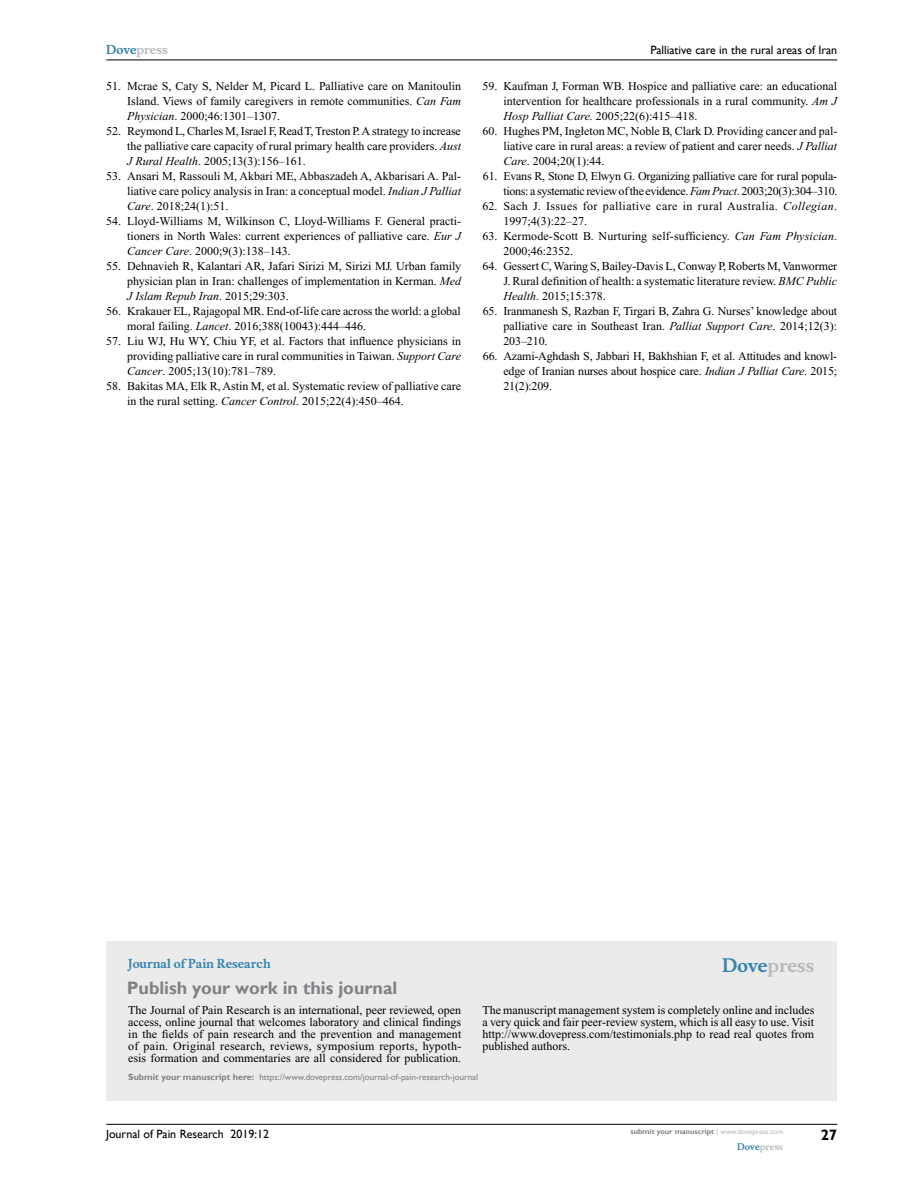
<style>
.page{position:relative;width:918px;height:1188px;background:#fff}
.page>*{position:absolute;margin:0;border:0;box-sizing:border-box;transform-origin:0 0}
.t1{font:700 18px "Gill Sans";color:#808285}
.t2{font:700 18px "Musee";color:#b8babc}
.t3{font:700 15px "Gill Sans";color:#000}
.t4{font:12px/15px "Times New Roman";color:#000;text-align:justify}
.t5{font:12px/15px "Times New Roman";letter-spacing:-.025em;color:#000;text-align:right}
.t6{font:12px/15px "Times New Roman";letter-spacing:.035em;color:#000}
.t7{font:12px "Gill Sans";color:#000}
.t8{font:700 12px "Musee";color:#3785ad}
.t9{font:700 12px "Musee";color:#b8babc}
.t10{font:9px "Gill Sans";color:#808285}
.t11{font:700 9px "Musee";color:#b8babc}
.t12{font:700 7.5px "Gill Sans";color:#808285}
.s1{color:#3785ad}
.s2{font-style:italic}
.s3{font-weight:700}
.s4{font-weight:400;color:#b8babc}
</style>
<div class="page">
<div style="left:106px;top:941px;width:731px;height:159px;background:#ebebec"></div>
<hr style="left:106px;top:1124px;width:731px;height:1px;background:#000">
<hr style="left:106px;top:60px;width:731px;height:1px;background:#000">
<p class="t9" style="left:106px;top:43px;width:63px"><span class="s1">Dove</span>press</p>
<p class="t4" style="left:127px;top:79px;width:335px;text-indent:-21px">51. Mcrae S, Caty S, Nelder M, Picard L. Palliative care on Manitoulin Island. Views of family caregivers in remote communities. <span class="s2">Can Fam Physician</span>. 2000;46:1301–1307.</p>
<p class="t4" style="left:127px;top:124px;width:335px;text-indent:-21px">52. Reymond L, Charles M, Israel F, Read T, Treston P. A strategy to increase the palliative care capacity of rural primary health care providers. <span class="s2">Aust J Rural Health</span>. 2005;13(3):156–161.</p>
<p class="t4" style="left:127px;top:169px;width:335px;text-indent:-21px">53. Ansari M, Rassouli M, Akbari ME, Abbaszadeh A, Akbarisari A. Pal&shy;liative care policy analysis in Iran: a conceptual model. <span class="s2">Indian J Palliat Care</span>. 2018;24(1):51.</p>
<p class="t4" style="left:127px;top:214px;width:335px;text-indent:-21px">54. Lloyd-Williams M, Wilkinson C, Lloyd-Williams F. General practi&shy;tioners in North Wales: current experiences of palliative care. <span class="s2">Eur J Cancer Care</span>. 2000;9(3):138–143.</p>
<p class="t4" style="left:127px;top:259px;width:335px;text-indent:-21px">55. Dehnavieh R, Kalantari AR, Jafari Sirizi M, Sirizi MJ. Urban family physician plan in Iran: challenges of implementation in Kerman. <span class="s2">Med J Islam Repub Iran</span>. 2015;29:303.</p>
<p class="t4" style="left:127px;top:304px;width:335px;text-indent:-21px">56. Krakauer EL, Rajagopal MR. End-of-life care across the world: a global moral failing. <span class="s2">Lancet</span>. 2016;388(10043):444–446.</p>
<p class="t4" style="left:127px;top:334px;width:335px;text-indent:-21px">57. Liu WJ, Hu WY, Chiu YF, et al. Factors that influence physicians in providing palliative care in rural communities in Taiwan. <span class="s2">Support Care Cancer</span>. 2005;13(10):781–789.</p>
<p class="t4" style="left:127px;top:379px;width:335px;text-indent:-21px">58. Bakitas MA, Elk R, Astin M, et al. Systematic review of palliative care in the rural setting. <span class="s2">Cancer Control</span>. 2015;22(4):450–464.</p>
<p class="t7" style="left:650px;top:43px;width:188px">Palliative care in the rural areas of Iran</p>
<p class="t4" style="left:503px;top:79px;width:335px;text-indent:-21px">59. Kaufman J, Forman WB. Hospice and palliative care: an educational intervention for healthcare professionals in a rural community. <span class="s2">Am J Hosp Palliat Care.</span> 2005;22(6):415–418.</p>
<p class="t4" style="left:503px;top:124px;width:335px;text-indent:-21px">60. Hughes PM, Ingłeton MC, Noble B, Clark D. Providing cancer and pal&shy;liative care in rural areas: a review of patient and carer needs. <span class="s2">J Palliat Care</span>. 2004;20(1):44.</p>
<p class="t5" style="left:483px;top:169px;width:356px">61. Evans R, Stone D, Elwyn G. Organizing palliative care for rural popula&shy;tions: a systematic review of the evidence. <span class="s2">Fam Pract</span>. 2003;20(3):304–310.</p>
<p class="t6" style="left:503px;top:199px;width:335px;text-indent:-21px">62. Sach J. Issues for palliative care in rural Australia. <span class="s2">Collegian</span>.<br>1997;4(3):22–27.</p>
<p class="t4" style="left:503px;top:229px;width:335px;text-indent:-21px">63. Kermode-Scott B. Nurturing self-sufficiency. <span class="s2">Can Fam Physician</span>.<br>2000;46:2352.</p>
<p class="t4" style="left:503px;top:259px;width:335px;text-indent:-21px">64. Gessert C, Waring S, Bailey-Davis L, Conway P, Roberts M, Vanwormer J. Rural definition of health: a systematic literature review. <span class="s2">BMC Public Health</span>. 2015;15:378.</p>
<p class="t4" style="left:503px;top:304px;width:335px;text-indent:-21px">65. Iranmanesh S, Razban F, Tirgari B, Zahra G. Nurses’ knowledge about palliative care in Southeast Iran. <span class="s2">Palliat Support Care</span>. 2014;12(3):<br>203–210.</p>
<p class="t4" style="left:503px;top:349px;width:335px;text-indent:-20px">66. Azami-Aghdash S, Jabbari H, Bakhshian F, et al. Attitudes and knowl&shy;edge of Iranian nurses about hospice care. <span class="s2">Indian J Palliat Care</span>. 2015; 21(2):209.</p>
<p class="t8" style="left:128px;top:956px;width:144px">Journal of Pain Research</p>
<h1 class="t1" style="left:127px;top:977px;width:272px">Publish your work in this journal</h1>
<h1 class="t2" style="left:722px;top:955px;width:94px"><span class="s1">Dove</span>press</h1>
<p class="t4" style="left:128px;top:1004px;width:335px;line-height:12px">The Journal of Pain Research is an international, peer reviewed, open access, online journal that welcomes laboratory and clinical findings in the fields of pain research and the prevention and management of pain. Original research, reviews, symposium reports, hypoth&shy;esis formation and commentaries are all considered for publication.</p>
<p class="t4" style="left:482px;top:1004px;width:334px;line-height:12px">The manuscript management system is completely online and includes a very quick and fair peer-review system, which is all easy to use. Visit http://www.dovepress.com/testimonials.php to read real quotes from published authors.</p>
<p class="t10" style="left:128px;top:1072px;width:351px"><span class="s3">Submit your manuscript here:</span> https://www.dovepress.com/journal-of-pain-research-journal</p>
<p class="t7" style="left:106px;top:1127px;width:164px">Journal of Pain Research 2019:12</p>
<p class="t12" style="left:631px;top:1127px;width:154px">submit your manuscript <span class="s4">| www.dovepress.com</span></p>
<p class="t11" style="left:737px;top:1141px;width:48px"><span class="s1">Dove</span>press</p>
<p class="t3" style="left:821px;top:1126px;width:18px">27</p>
</div>
